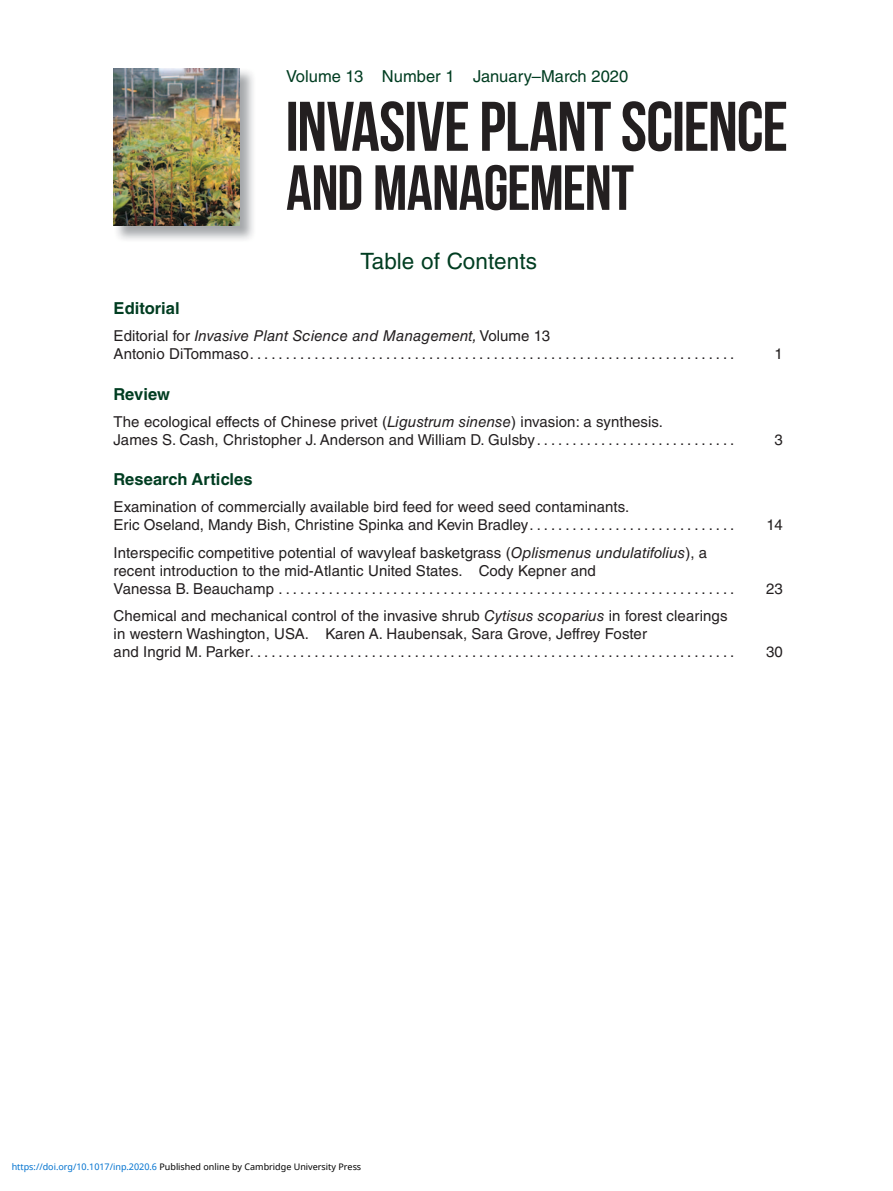
<style>
.page{position:relative;width:893px;height:1191px;background:#fff}
.page>*{position:absolute;margin:0;border:0;box-sizing:border-box;transform-origin:0 0}
.t1{font:22.5px "Helvetica LT Std";letter-spacing:.01em;color:#003d21}
.t2{font:16.5px "Helvetica LT Std";color:#003d21}
.t3{font:700 16.5px "Helvetica LT Std";letter-spacing:.005em;color:#003d21}
.t4{font:15px/18px "Helvetica LT Std";letter-spacing:.005em;color:#231f20}
.t5{font:9px "Noto Sans";color:#000}
.s1{font-style:italic}
.s2{color:#0172cf}
</style>
<div class="page">
<svg style="left:287px;top:165px;width:346px;height:45px"></svg>
<svg style="left:288px;top:101px;width:498px;height:50px"></svg>
<img style="left:117px;top:68px;width:136px;height:172px">
<img style="left:114px;top:68px;width:125px;height:158px">
<p class="t2" style="left:286px;top:67px;width:344px">Volume 13 Number 1 January–March 2020</p>
<h1 class="t1" style="left:361px;top:248px;width:178px">Table of Contents</h1>
<p class="t3" style="left:114px;top:298px;width:68px">Editorial</p>
<p class="t4" style="left:114px;top:327px;width:622px">Editorial for <span class="s1">Invasive Plant Science and Management,</span> Volume 13<br>Antonio DiTommaso ....................................................................</p>
<p class="t3" style="left:114px;top:384px;width:58px">Review</p>
<p class="t4" style="left:114px;top:412px;width:622px">The ecological effects of Chinese privet (<span class="s1">Ligustrum sinense</span>) invasion: a synthesis.<br>James S. Cash, Christopher J. Anderson and William D. Gulsby . . . . . . . . . . . . . . . . . . . . . . . . . . . .</p>
<p class="t3" style="left:114px;top:469px;width:141px">Research Articles</p>
<p class="t4" style="left:114px;top:498px;width:622px">Examination of commercially available bird feed for weed seed contaminants.<br>Eric Oseland, Mandy Bish, Christine Spinka and Kevin Bradley . . . . . . . . . . . . . . . . . . . . . . . . . . . . .</p>
<p class="t4" style="left:114px;top:543px;width:622px">Interspecific competitive potential of wavyleaf basketgrass (<span class="s1">Oplismenus undulatifolius</span>), a recent introduction to the mid-Atlantic United States. Cody Kepner and<br>Vanessa B. Beauchamp ................................................................</p>
<p class="t4" style="left:114px;top:606px;width:622px">Chemical and mechanical control of the invasive shrub <span class="s1">Cytisus scoparius</span> in forest clearings in western Washington, USA. Karen A. Haubensak, Sara Grove, Jeffrey Foster<br>and Ingrid M. Parker ....................................................................</p>
<p class="t4" style="left:774px;top:345px;width:10px">1</p>
<p class="t4" style="left:774px;top:430px;width:10px">3</p>
<p class="t4" style="left:767px;top:516px;width:18px">14</p>
<p class="t4" style="left:766px;top:579px;width:18px">23</p>
<p class="t4" style="left:766px;top:642px;width:18px">30</p>
<p class="t5" style="left:12px;top:1160px;width:351px"><span class="s2">https://doi.org/10.1017/inp.2020.6</span> Published online by Cambridge University Press</p>
</div>
